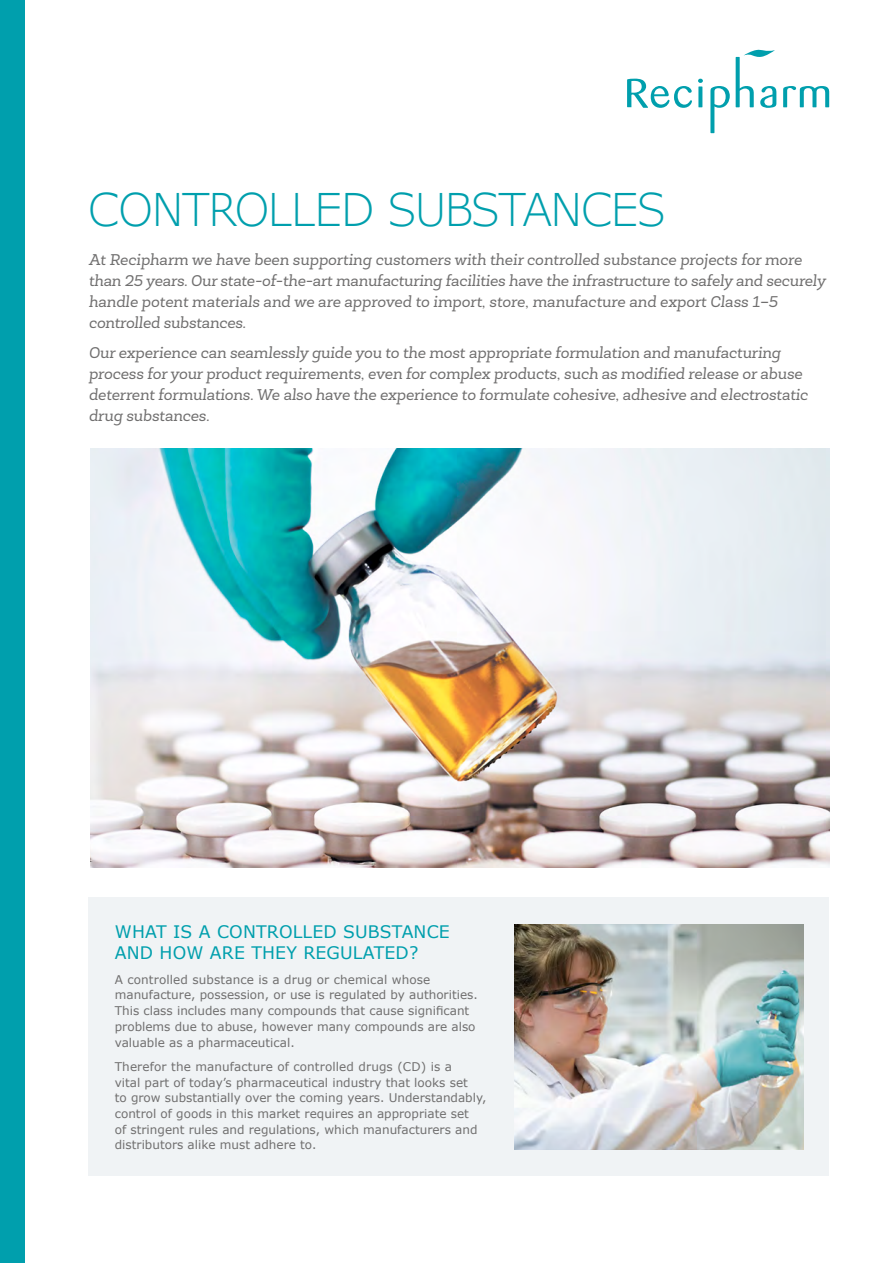
<style>
.page{position:relative;width:893px;height:1263px;background:#fff}
.page>*{position:absolute;margin:0;border:0;box-sizing:border-box;transform-origin:0 0}
.t1{font:300 45px "Verdana Pro";letter-spacing:-.02em;color:#009fad}
.t2{font:17.25px/21.8px "Verdana";letter-spacing:.01em;color:#009fad}
.t3{font:italic 15.75px/21px "Newslab";letter-spacing:-.005em;color:#706f6f}
.t4{font:12px/15.8px "Verdana";color:#706f6f}
</style>
<div class="page">
<svg style="left:627px;top:79px;width:65px;height:29px"></svg>
<svg style="left:698px;top:86px;width:4px;height:21px"></svg>
<svg style="left:698px;top:79px;width:5px;height:4px"></svg>
<svg style="left:710px;top:86px;width:20px;height:47px"></svg>
<svg style="left:736px;top:50px;width:40px;height:58px"></svg>
<svg style="left:783px;top:86px;width:46px;height:21px"></svg>
<div style="left:89px;top:898px;width:740px;height:278px;background:#f0f3f5"></div>
<img style="left:90px;top:449px;width:739px;height:419px">
<img style="left:514px;top:924px;width:290px;height:225px">
<div style="left:0;top:0;width:24px;height:1263px;background:#009fad"></div>
<h1 class="t1" style="left:88px;top:181px;width:579px">CONTROLLED SUBSTANCES</h1>
<p class="t3" style="left:89px;top:249px;width:738px">At Recipharm we have been supporting customers with their controlled substance projects for more than 25 years. Our state-of-the-art manufacturing facilities have the infrastructure to safely and securely handle potent materials and we are approved to import, store, manufacture and export Class 1–5 controlled substances.</p>
<p class="t3" style="left:89px;top:342px;width:721px">Our experience can seamlessly guide you to the most appropriate formulation and manufacturing process for your product requirements, even for complex products, such as modified release or abuse deterrent formulations. We also have the experience to formulate cohesive, adhesive and electrostatic drug substances.</p>
<p class="t2" style="left:115px;top:921px;width:336px">WHAT IS A CONTROLLED SUBSTANCE<br>AND HOW ARE THEY REGULATED?</p>
<p class="t4" style="left:115px;top:971px;width:364px">A controlled substance is a drug or chemical whose manufacture, possession, or use is regulated by authorities.<br>This class includes many compounds that cause significant problems due to abuse, however many compounds are also valuable as a pharmaceutical.</p>
<p class="t4" style="left:115px;top:1059px;width:373px">Therefor the manufacture of controlled drugs (CD) is a<br>vital part of today’s pharmaceutical industry that looks set<br>to grow substantially over the coming years. Understandably, control of goods in this market requires an appropriate set<br>of stringent rules and regulations, which manufacturers and distributors alike must adhere to.</p>
</div>
